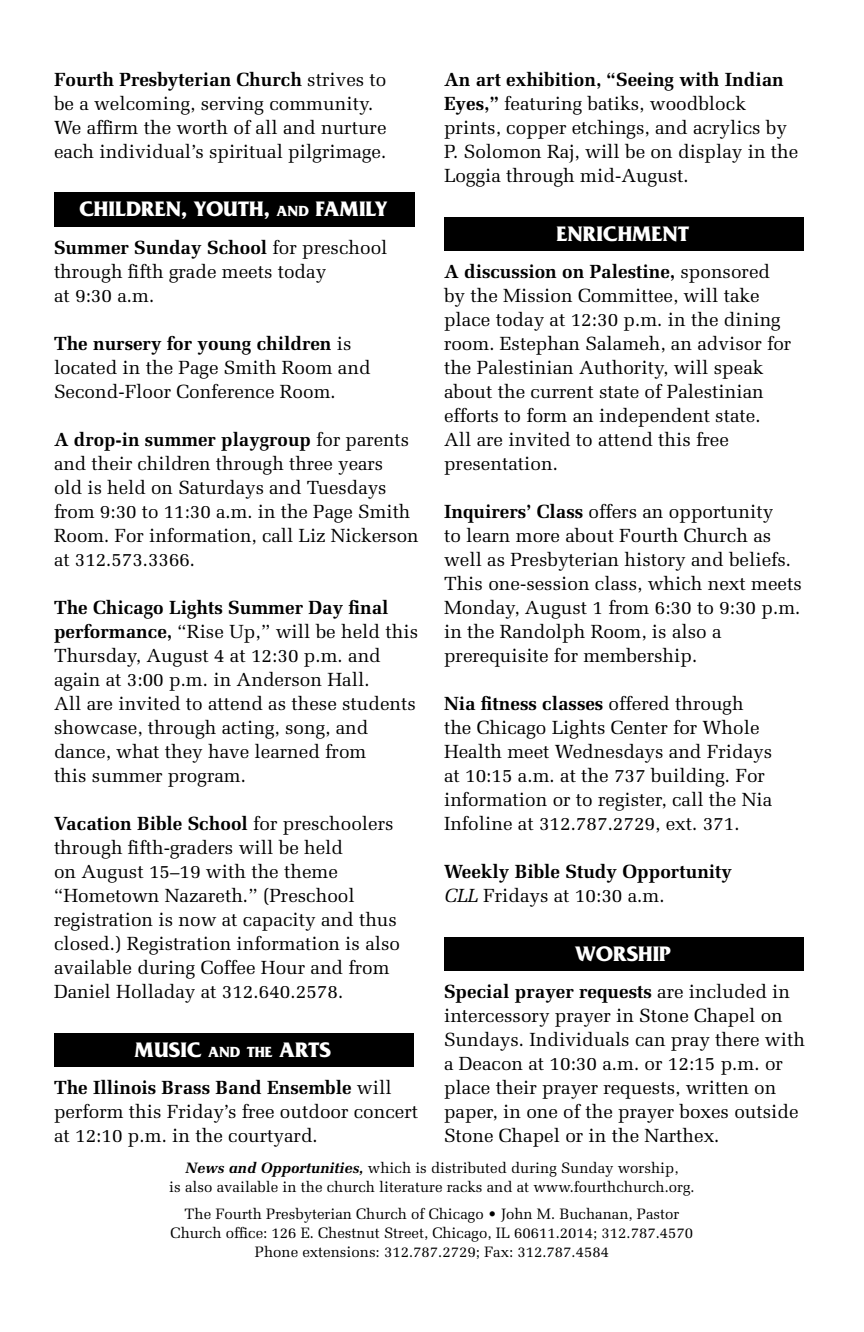
<style>
.page{position:relative;width:864px;height:1332px;background:#fff}
.page>*{position:absolute;margin:0;border:0;box-sizing:border-box;transform-origin:0 0}
.t1{font:700 22px "Friz Quadrata Std";color:#fff}
.t2{font:19px/24px "Melior LT Std";color:#000}
.t3{font:700 19px/24px "Melior LT Std";color:#000}
.t4{font:15px/19px "Melior LT Std";color:#000;text-align:center}
.s1{font-weight:700}
.s2{font-size:15.4px}
.s3{font-size:17px}
.s4{font-weight:400;font-style:italic}
.s5{font-weight:400}
.s6{font-weight:700;font-style:italic}
</style>
<div class="page">
<div style="left:54px;top:192px;width:361px;height:34px;background:#000"></div>
<div style="left:444px;top:937px;width:360px;height:34px;background:#000"></div>
<div style="left:54px;top:1033px;width:360px;height:34px;background:#000"></div>
<div style="left:444px;top:217px;width:360px;height:34px;background:#000"></div>
<p class="t2" style="left:54px;top:68px;width:334px"><span class="s1">Fourth Presbyterian Church</span> strives to be a welcoming, serving community.<br>We affirm the worth of all and nurture each individual’s spiritual pilgrimage.</p>
<p class="t1" style="left:79px;top:196px;width:309px">CHILDREN, YOUTH, <span class="s2">AND</span> FAMILY</p>
<p class="t2" style="left:54px;top:236px;width:335px"><span class="s1">Summer Sunday School</span> for preschool through fifth grade meets today<br>at 9:30 a.m.</p>
<p class="t2" style="left:54px;top:332px;width:318px"><span class="s1">The nursery for young children</span> is located in the Page Smith Room and<br>Second-Floor Conference Room.</p>
<p class="t2" style="left:54px;top:428px;width:366px"><span class="s1">A drop-in summer playgroup</span> for parents and their children through three years<br>old is held on Saturdays and Tuesdays from 9:30 to 11:30 a.m. in the Page Smith Room. For information, call Liz Nickerson at 312.573.3366.</p>
<p class="t2" style="left:54px;top:596px;width:366px"><span class="s1">The Chicago Lights Summer Day final performance,</span> “Rise Up,” will be held this Thursday, August 4 at 12:30 p.m. and again at 3:00 p.m. in Anderson Hall.<br>All are invited to attend as these students showcase, through acting, song, and dance, what they have learned from<br>this summer program.</p>
<p class="t2" style="left:54px;top:812px;width:348px"><span class="s1">Vacation Bible School</span> for preschoolers through fifth-graders will be held<br>on August 15<span class="s3">–</span>19 with the theme “Hometown Nazareth.” (Preschool registration is now at capacity and thus closed.) Registration information is also available during Coffee Hour and from Daniel Holladay at 312.640.2578.</p>
<p class="t1" style="left:135px;top:1037px;width:198px">MUSIC <span class="s2">AND THE</span> ARTS</p>
<p class="t2" style="left:54px;top:1076px;width:366px"><span class="s1">The Illinois Brass Band Ensemble</span> will perform this Friday’s free outdoor concert at 12:10 p.m. in the courtyard.</p>
<p class="t2" style="left:444px;top:68px;width:356px"><span class="s1">An art exhibition, “Seeing with Indian Eyes,”</span> featuring batiks, woodblock prints, copper etchings, and acrylics by P. Solomon Raj, will be on display in the Loggia through mid-August.</p>
<p class="t1" style="left:557px;top:222px;width:134px">ENRICHMENT</p>
<p class="t2" style="left:444px;top:260px;width:349px"><span class="s1">A discussion on Palestine,</span> sponsored by the Mission Committee, will take place today at 12:30 p.m. in the dining room. Estephan Salameh, an advisor for the Palestinian Authority, will speak about the current state of Palestinian efforts to form an independent state.<br>All are invited to attend this free presentation.</p>
<p class="t2" style="left:444px;top:500px;width:359px"><span class="s1">Inquirers’ Class</span> offers an opportunity<br>to learn more about Fourth Church as well as Presbyterian history and beliefs.<br>This one-session class, which next meets Monday, August 1 from 6:30 to 9:30 p.m. in the Randolph Room, is also a prerequisite for membership.</p>
<p class="t2" style="left:444px;top:692px;width:330px"><span class="s1">Nia fitness classes</span> offered through the Chicago Lights Center for Whole Health meet Wednesdays and Fridays at 10:15 a.m. at the 737 building. For information or to register, call the Nia Infoline at 312.787.2729, ext. 371.</p>
<p class="t3" style="left:444px;top:860px;width:290px">Weekly Bible Study Opportunity<br><span class="s4">CLL</span> <span class="s5">Fridays at 10:30 a.m.</span></p>
<p class="t1" style="left:575px;top:941px;width:97px">WORSHIP</p>
<p class="t2" style="left:444px;top:980px;width:362px"><span class="s1">Special prayer requests</span> are included in intercessory prayer in Stone Chapel on Sundays. Individuals can pray there with a Deacon at 10:30 a.m. or 12:15 p.m. or place their prayer requests, written on paper, in one of the prayer boxes outside Stone Chapel or in the Narthex.</p>
<p class="t4" style="left:169px;top:1159px;width:527px"><span class="s6">News and Opportunities,</span> which is distributed during Sunday worship,<br>is also available in the church literature racks and at www.fourthchurch.org.</p>
<p class="t4" style="left:171px;top:1205px;width:524px">The Fourth Presbyterian Church of Chicago • John M. Buchanan, Pastor<br>Church office: 126 E. Chestnut Street, Chicago, IL 60611.2014; 312.787.4570<br>Phone extensions: 312.787.2729; Fax: 312.787.4584</p>
</div>
